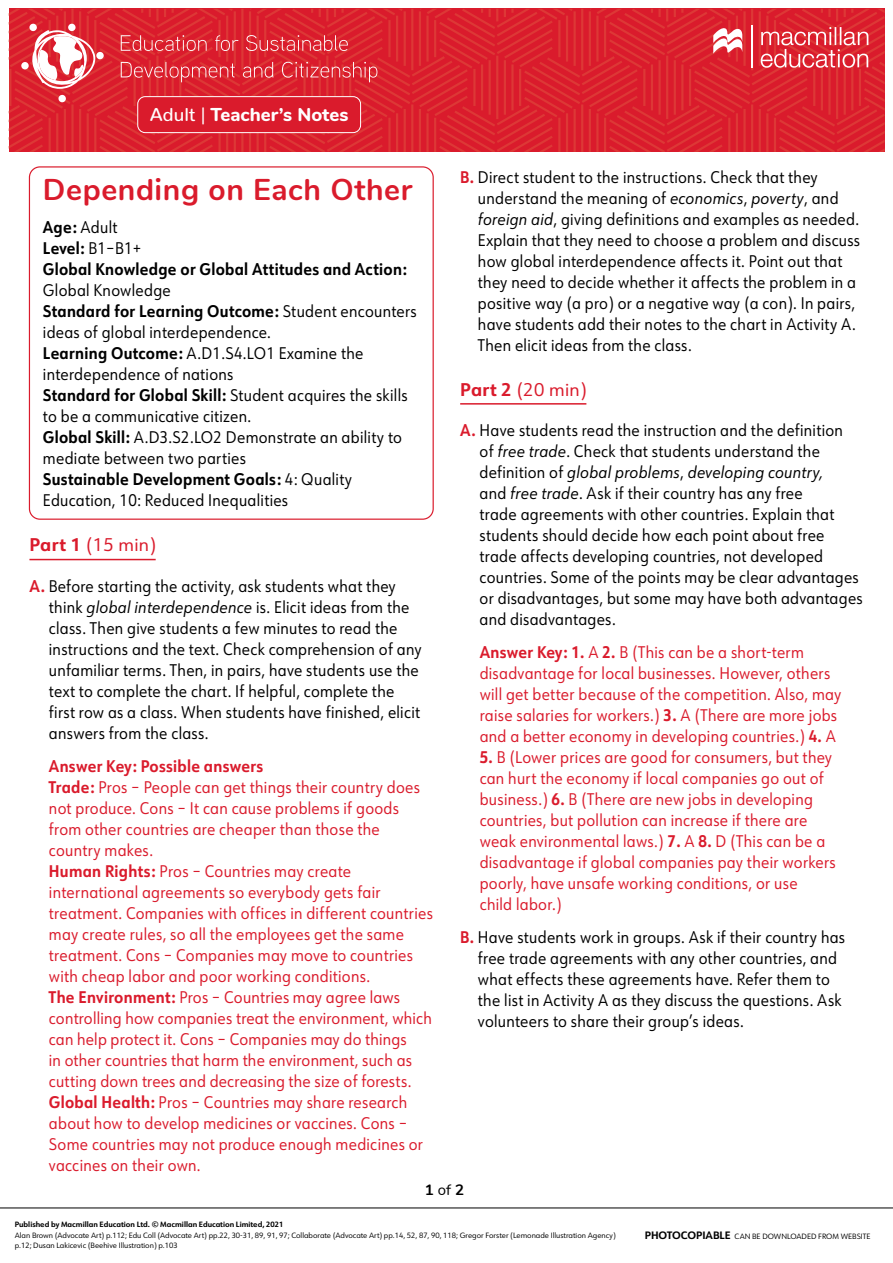
<style>
.page{position:relative;width:893px;height:1263px;background:#fff}
.page>*{position:absolute;margin:0;border:0;box-sizing:border-box;transform-origin:0 0}
.TN__Info_box_head{font:700 30px "Nunito";letter-spacing:.02em;color:#da1b2c}
.t1{font:800 18.6px "Nunito";color:#fff}
.TN__Title_first{font:18px "URW Form";color:#da1b2c}
.TN__Title{font:18px "URW Form";color:#da1b2c}
.TN__Body_text_number{font:16.5px/21px "URW Form";letter-spacing:.02em;color:#000;scale:.9 1}
.TN__Answer_key_text{font:16.5px/21px "URW Form";letter-spacing:.02em;color:#da1b2c;scale:.9 1}
.TN__Info_box_text{font:16.5px/21px "URW Form";letter-spacing:.02em;color:#000;scale:.9 1}
.TN__Info_box_text-2{font:700 16.5px/21px "URW Form";letter-spacing:.02em;color:#000;scale:.9 1}
.TN__Info_box_text_la{font:16.5px/21px "URW Form";letter-spacing:.02em;color:#000;scale:.9 1}
.TN__Answer_key_head{font:700 16.5px "URW Form";letter-spacing:.02em;color:#da1b2c;scale:.9 1}
.t2{font:700 15px "Nunito";color:#000}
.t3{font:7.5px/10.5px "URW Form";color:#000}
.t4{font:700 7.5px "URW Form";color:#000}
.s1{font-weight:500}
.s2{font-weight:700}
.s3{font-weight:400}
.s4{font-weight:700;color:#da1b2c}
.s5{font-style:italic}
.s6{font-weight:700;font-size:10.5px}
</style>
<div class="page">
<svg style="left:9px;top:9px;width:876px;height:143px;background:#da222e"></svg>
<svg style="left:713px;top:25px;width:29px;height:30px"></svg>
<hr style="left:751px;top:25px;width:1px;height:43px;background:#fff">
<svg style="left:761px;top:27px;width:107px;height:41px;background:#e2555e"></svg>
<svg style="left:121px;top:35px;width:86px;height:16px"></svg>
<svg style="left:215px;top:35px;width:24px;height:16px"></svg>
<svg style="left:246px;top:35px;width:102px;height:16px;background:#e04852"></svg>
<svg style="left:121px;top:62px;width:114px;height:20px;background:#df404a"></svg>
<svg style="left:243px;top:62px;width:30px;height:16px"></svg>
<svg style="left:282px;top:62px;width:95px;height:20px;background:#df3f4a"></svg>
<div style="left:68px;top:23px;width:8px;height:8px;background:#fff;border-radius:50%"></div>
<svg style="left:96px;top:52px;width:8px;height:8px"></svg>
<div style="left:58px;top:95px;width:8px;height:8px;background:#fff;border-radius:50%"></div>
<div style="left:21px;top:62px;width:8px;height:8px;background:#fff;border-radius:50%"></div>
<div style="left:29px;top:23px;width:8px;height:8px;background:#fff;border-radius:50%"></div>
<svg style="left:31px;top:30px;width:65px;height:59px"></svg>
<hr style="left:0;top:1208px;width:893px;height:1px;background:#000">
<div style="left:138px;top:97px;width:223px;height:36px;background:#da1b2c;border-radius:8px"></div>
<div style="left:137px;top:96px;width:224px;height:37px;border:1px solid #fff;border-radius:8px"></div>
<div style="left:29px;top:166px;width:405px;height:354px;border:1px solid #da1b2c;border-radius:10px"></div>
<hr style="left:29px;top:559px;width:127px;height:1px;background:#da1b2c">
<hr style="left:460px;top:403px;width:126px;height:2px;background:#da1b2c">
<p class="t1" style="left:150px;top:101px;width:200px"><span class="s1">Adult |</span> Teacher’s Notes</p>
<p class="TN__Info_box_head" style="left:43px;top:168px;width:371px">Depending on Each Other</p>
<p class="TN__Info_box_text" style="left:43px;top:216px;width:84px"><span class="s2">Age:</span> Adult</p>
<p class="TN__Info_box_text-2" style="left:43px;top:237px;width:111px">Level: <span class="s3">B1–B1+</span></p>
<p class="TN__Info_box_text-2" style="left:43px;top:258px;width:406px">Global Knowledge or Global Attitudes and Action:<br><span class="s3">Global Knowledge</span></p>
<p class="TN__Info_box_text" style="left:43px;top:300px;width:417px"><span class="s2">Standard for Learning Outcome:</span> Student encounters ideas of global interdependence.</p>
<p class="TN__Info_box_text" style="left:43px;top:342px;width:358px"><span class="s2">Learning Outcome:</span> A.D1.S4.LO1 Examine the interdependence of nations</p>
<p class="TN__Info_box_text" style="left:43px;top:384px;width:407px"><span class="s2">Standard for Global Skill:</span> Student acquires the skills to be a communicative citizen.</p>
<p class="TN__Info_box_text" style="left:43px;top:426px;width:400px"><span class="s2">Global Skill:</span> A.D3.S2.LO2 Demonstrate an ability to mediate between two parties</p>
<p class="TN__Info_box_text_la" style="left:43px;top:468px;width:345px"><span class="s2">Sustainable Development Goals:</span> 4: Quality<br>Education, 10: Reduced Inequalities</p>
<p class="TN__Title_first" style="left:29px;top:533px;width:128px"><span class="s2">Part 1</span> (15 min)</p>
<p class="TN__Body_text_number" style="left:49px;top:575px;width:416px;text-indent:-19px"><span class="s4">A.</span> Before starting the activity, ask students what they think <span class="s5">global interdependence</span> is. Elicit ideas from the class. Then give students a few minutes to read the instructions and the text. Check comprehension of any unfamiliar terms. Then, in pairs, have students use the text to complete the chart. If helpful, complete the first row as a class. When students have finished, elicit answers from the class.</p>
<p class="TN__Answer_key_head" style="left:49px;top:754px;width:240px">Answer Key: Possible answers</p>
<p class="TN__Answer_key_text" style="left:49px;top:776px;width:414px"><span class="s2">Trade:</span> Pros – People can get things their country does not produce. Cons – It can cause problems if goods from other countries are cheaper than those the country makes.</p>
<p class="TN__Answer_key_text" style="left:49px;top:860px;width:428px"><span class="s2">Human Rights:</span> Pros – Countries may create international agreements so everybody gets fair treatment. Companies with offices in different countries may create rules, so all the employees get the same treatment. Cons – Companies may move to countries with cheap labor and poor working conditions.</p>
<p class="TN__Answer_key_text" style="left:49px;top:986px;width:427px"><span class="s2">The Environment:</span> Pros – Countries may agree laws controlling how companies treat the environment, which can help protect it. Cons – Companies may do things<br>in other countries that harm the environment, such as cutting down trees and decreasing the size of forests.</p>
<p class="TN__Answer_key_text" style="left:49px;top:1091px;width:417px"><span class="s2">Global Health:</span> Pros – Countries may share research about how to develop medicines or vaccines. Cons – Some countries may not produce enough medicines or vaccines on their own.</p>
<p class="TN__Body_text_number" style="left:478px;top:166px;width:426px;text-indent:-18px"><span class="s4">B.</span> Direct student to the instructions. Check that they understand the meaning of <span class="s5">economics</span>, <span class="s5">poverty</span>, and <span class="s5">foreign aid</span>, giving definitions and examples as needed.<br>Explain that they need to choose a problem and discuss how global interdependence affects it. Point out that they need to decide whether it affects the problem in a positive way (a pro) or a negative way (a con). In pairs, have students add their notes to the chart in Activity A.<br>Then elicit ideas from the class.</p>
<p class="TN__Title" style="left:460px;top:377px;width:128px"><span class="s2">Part 2</span> (20 min)</p>
<p class="TN__Body_text_number" style="left:480px;top:419px;width:427px;text-indent:-19px"><span class="s4">A.</span> Have students read the instruction and the definition<br>of <span class="s5">free trade</span>. Check that students understand the definition of <span class="s5">global problems</span>, <span class="s5">developing country,<br></span>and <span class="s5">free trade</span>. Ask if their country has any free<br>trade agreements with other countries. Explain that students should decide how each point about free trade affects developing countries, not developed countries. Some of the points may be clear advantages or disadvantages, but some may have both advantages and disadvantages.</p>
<p class="TN__Answer_key_text" style="left:480px;top:641px;width:404px"><span class="s2">Answer Key: 1.</span> A <span class="s2">2.</span> B (This can be a short-term disadvantage for local businesses. However, others will get better because of the competition. Also, may raise salaries for workers.) <span class="s2">3.</span> A (There are more jobs and a better economy in developing countries.) <span class="s2">4.</span> A</p>
<p class="TN__Answer_key_text" style="left:480px;top:746px;width:397px"><span class="s2">5.</span> B (Lower prices are good for consumers, but they can hurt the economy if local companies go out of business.) <span class="s2">6.</span> B (There are new jobs in developing countries, but pollution can increase if there are weak environmental laws.) <span class="s2">7.</span> A <span class="s2">8.</span> D (This can be a disadvantage if global companies pay their workers poorly, have unsafe working conditions, or use<br>child labor.)</p>
<p class="TN__Body_text_number" style="left:478px;top:926px;width:409px;text-indent:-18px"><span class="s4">B.</span> Have students work in groups. Ask if their country has free trade agreements with any other countries, and what effects these agreements have. Refer them to the list in Activity A as they discuss the questions. Ask volunteers to share their group’s ideas.</p>
<p class="t2" style="left:425px;top:1179px;width:41px">1 <span class="s3">of</span> 2</p>
<p class="t4" style="left:15px;top:1219px;width:270px">Published by Macmillan Education Ltd. © Macmillan Education Limited, 2021</p>
<p class="t3" style="left:15px;top:1230px;width:602px">Alan Brown (Advocate Art) p.112; Edu Coll (Advocate Art) pp.22, 30-31, 89, 91, 97; Collaborate (Advocate Art) pp.14, 52, 87, 90, 118; Gregor Forster (Lemonade Illustration Agency) p.12; Dusan Lakicevic (Beehive Illustration) p.103</p>
<p class="t3" style="left:645px;top:1231px;width:227px"><span class="s6">PHOTOCOPIABLE</span> CAN BE DOWNLOADED FROM WEBSITE</p>
</div>
